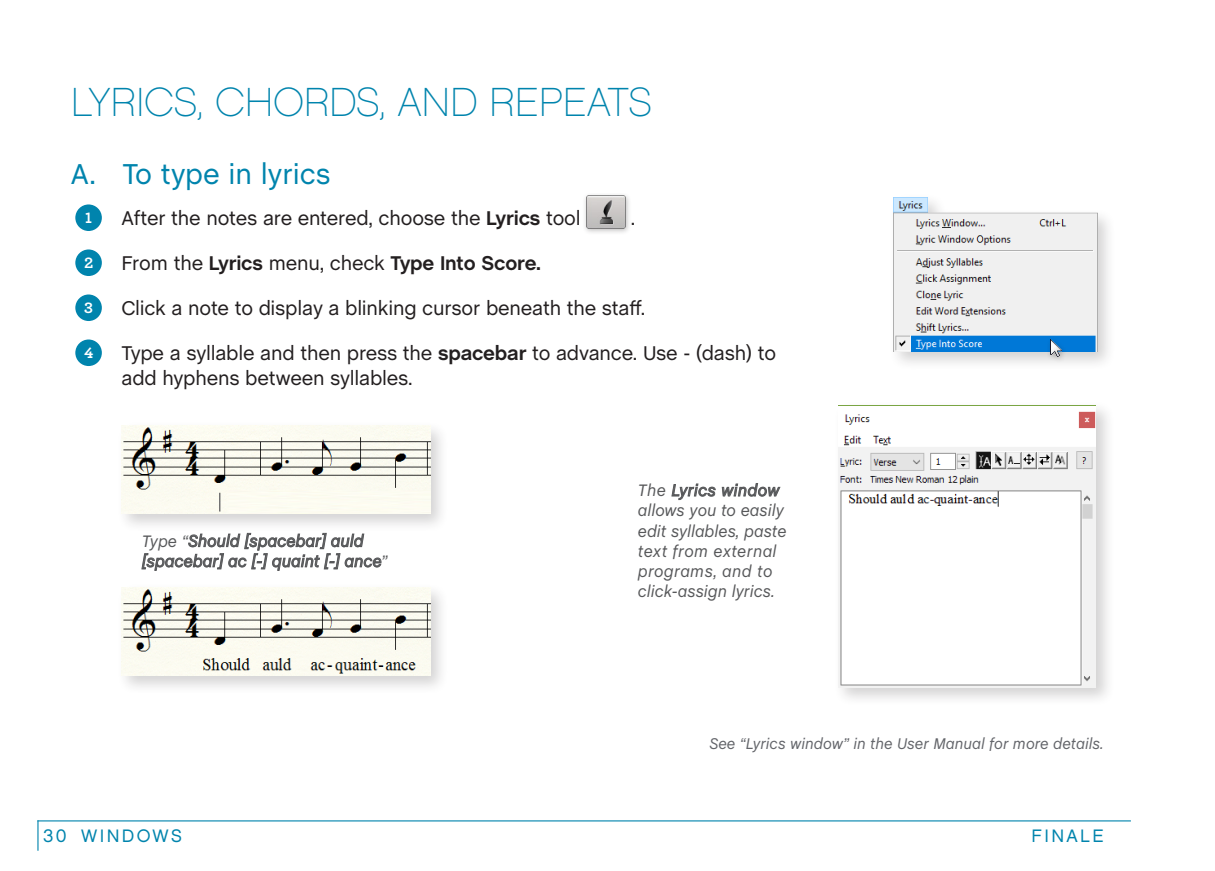
<style>
.page{position:relative;width:1215px;height:871px;background:#fff}
.page>*{position:absolute;margin:0;border:0;box-sizing:border-box;transform-origin:0 0}
.SectionHeadText{font:40.5px "Chalet Paris Nineteen Sixty";color:#0084ad}
.SectionSubhead{font:29.25px "Chalet";color:#0084ad}
.InstructionText_with{font:20.25px/24.8px "Chalet";letter-spacing:-.01em;color:#231f20}
.InstructionText_with-2{font:700 20.25px "Chalet";letter-spacing:-.01em;color:#231f20}
.t1{font:18px "Chalet London Nineteen Sixty";letter-spacing:.13em;color:#0084ad}
.ItalicCallout{font:italic 16.88px/20.2px "Chalet";color:#57585a}
.InlineItalicCallout{font:italic 16.88px/20.2px "Chalet";color:#57585a}
.MoreDetailsText{font:italic 15.75px "Chalet";color:#63656a}
.Number{font:700 15.75px "Archer";color:#fff}
.s1{font-weight:700}
.s2{font-weight:400}
</style>
<div class="page">
<hr style="left:37px;top:820px;width:2px;height:30px;background:#0084ad">
<hr style="left:37px;top:820px;width:1094px;height:1px;background:#0084ad">
<svg style="left:73px;top:202px;width:31px;height:31px"></svg>
<div style="left:71px;top:200px;width:35px;height:35px;border:4px solid #fff;border-radius:50%"></div>
<div style="left:583px;top:193px;width:49px;height:42px;background:#231f20;opacity:.3"></div>
<img style="left:586px;top:196px;width:39px;height:32px">
<svg style="left:73px;top:247px;width:31px;height:31px"></svg>
<div style="left:71px;top:245px;width:35px;height:35px;border:4px solid #fff;border-radius:50%"></div>
<svg style="left:73px;top:292px;width:31px;height:31px"></svg>
<div style="left:71px;top:290px;width:35px;height:35px;border:4px solid #fff;border-radius:50%"></div>
<svg style="left:73px;top:337px;width:31px;height:31px"></svg>
<div style="left:71px;top:335px;width:35px;height:35px;border:4px solid #fff;border-radius:50%"></div>
<svg style="left:141px;top:533px;width:241px;height:38px"></svg>
<div style="left:116px;top:420px;width:333px;height:113px;background:#231f20;opacity:.2"></div>
<img style="left:122px;top:425px;width:308px;height:89px">
<div style="left:116px;top:582px;width:333px;height:113px;background:#231f20;opacity:.2"></div>
<img style="left:122px;top:587px;width:308px;height:89px">
<div style="left:833px;top:400px;width:282px;height:306px;background:#231f20;opacity:.2"></div>
<img style="left:838px;top:405px;width:258px;height:282px">
<div style="left:889px;top:193px;width:227px;height:178px;background:#231f20;opacity:.2"></div>
<img style="left:894px;top:198px;width:203px;height:154px">
<svg style="left:671px;top:483px;width:45px;height:17px"></svg>
<svg style="left:722px;top:483px;width:59px;height:14px"></svg>
<div style="left:1047px;top:337px;width:20px;height:26px;background:#231f20;opacity:.3"></div>
<img style="left:1051px;top:339px;width:10px;height:17px">
<p class="SectionHeadText" style="left:71px;top:79px;width:583px">LYRICS, CHORDS, AND REPEATS</p>
<p class="SectionSubhead" style="left:71px;top:156px;width:261px">A. To type in lyrics</p>
<p class="Number" style="left:85px;top:205px;width:8px">1</p>
<p class="InstructionText_with" style="left:122px;top:206px;width:461px">After the notes are entered, choose the <span class="s1">Lyrics</span> tool</p>
<p class="InstructionText_with" style="left:631px;top:206px;width:6px">.</p>
<p class="Number" style="left:84px;top:250px;width:11px">2</p>
<p class="InstructionText_with-2" style="left:122px;top:251px;width:421px"><span class="s2">From the</span> Lyrics <span class="s2">menu, check</span> Type Into Score.</p>
<p class="Number" style="left:84px;top:295px;width:10px">3</p>
<p class="InstructionText_with" style="left:122px;top:296px;width:525px">Click a note to display a blinking cursor beneath the staff.</p>
<p class="Number" style="left:84px;top:340px;width:11px">4</p>
<p class="InstructionText_with" style="left:122px;top:341px;width:656px">Type a syllable and then press the <span class="s1">spacebar</span> to advance. Use - (dash) to add hyphens between syllables.</p>
<p class="InlineItalicCallout" style="left:142px;top:531px;width:247px">Type “Should [spacebar] auld [spacebar] ac [-] quaint [-] ance”</p>
<p class="ItalicCallout" style="left:638px;top:480px;width:150px">The Lyrics window allows you to easily edit syllables, paste text from external programs, and to click-assign lyrics.</p>
<p class="MoreDetailsText" style="left:709px;top:735px;width:396px">See “Lyrics window” in the User Manual for more details.</p>
<p class="t1" style="left:43px;top:825px;width:140px">30 WINDOWS</p>
<p class="t1" style="left:1032px;top:824px;width:73px">FINALE</p>
</div>
